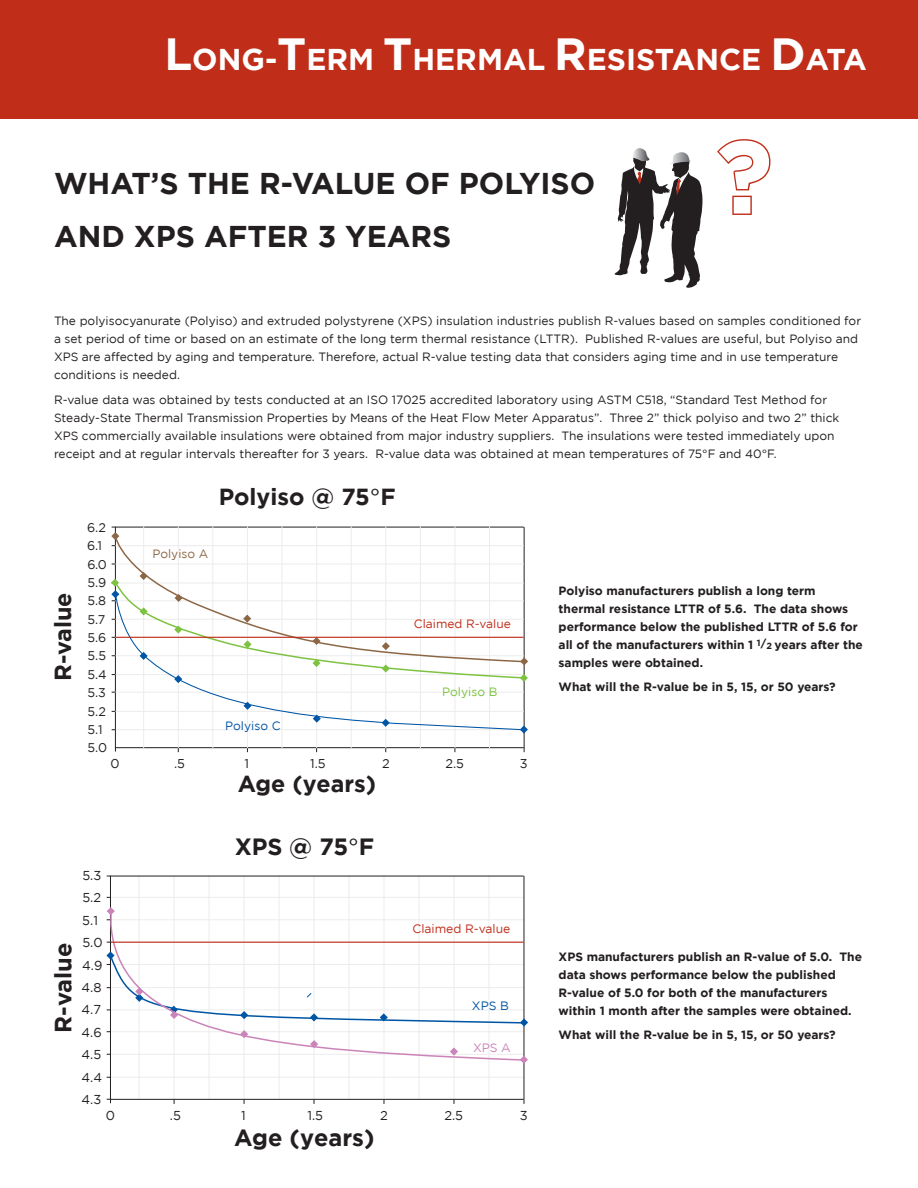
<style>
.page{position:relative;width:918px;height:1188px;background:#fff}
.page>*{position:absolute;margin:0;border:0;box-sizing:border-box;transform-origin:0 0}
.t1{font:700 103.05px "Gotham";color:#fff}
.t2{font:700 30px "Gotham";color:#231f20}
.t3{font:700 30px "Gotham";color:#fff}
.t4{font:700 23.55px "Gotham";color:#231f20}
.t5{font:700 23.25px "Gotham";color:#231f20}
.t6{font:12.9px/22.5px "Gotham";color:#231f20}
.t7{font:12.75px "Gotham";color:#231f20}
.t8{font:12.6px/18.5px "Gotham";color:#231f20}
.t9{font:12.15px "Gotham";color:#c02d19}
.t10{font:12.15px "Gotham";color:#0155a5}
.t11{font:12.15px "Gotham";color:#cb84b9}
.Body_Text{font:12px/18px "Gotham";color:#231f20}
.Body_Text-2{font:700 12px/18px "Gotham";color:#231f20}
.t12{font:12px "Gotham";color:#c02d19}
.t13{font:12px "Gotham";color:#0155a5}
.t14{font:12px "Gotham";color:#7dc241}
.t15{font:12px "Gotham";color:#8c6746}
.s1{font-size:45px}
.s2{font-weight:400}
.s3{font-size:10.5px}
.s4{font-size:9px}
</style>
<div class="page">
<div style="left:0;top:0;width:918px;height:119px;background:#c02d19"></div>
<svg style="left:717px;top:139px;width:54px;height:76px"></svg>
<svg style="left:615px;top:148px;width:88px;height:140px"></svg>
<hr style="left:115px;top:527px;width:409px;height:1px;background:#231f20">
<hr style="left:524px;top:527px;width:1px;height:221px;background:#231f20">
<hr style="left:115px;top:527px;width:1px;height:221px;background:#231f20">
<hr style="left:115px;top:747px;width:409px;height:1px;background:#231f20">
<hr style="left:143px;top:526px;width:1px;height:222px;background:#ececee">
<hr style="left:178px;top:526px;width:1px;height:222px;background:#ececee">
<hr style="left:213px;top:526px;width:1px;height:222px;background:#ececee">
<hr style="left:247px;top:526px;width:1px;height:222px;background:#ececee">
<hr style="left:282px;top:526px;width:1px;height:222px;background:#ececee">
<hr style="left:316px;top:526px;width:1px;height:222px;background:#ececee">
<hr style="left:351px;top:526px;width:1px;height:222px;background:#ececee">
<hr style="left:386px;top:526px;width:1px;height:222px;background:#ececee">
<hr style="left:420px;top:526px;width:1px;height:222px;background:#ececee">
<hr style="left:455px;top:526px;width:1px;height:222px;background:#ececee">
<hr style="left:489px;top:526px;width:1px;height:222px;background:#ececee">
<svg style="left:521px;top:726px;width:7px;height:8px"></svg>
<svg style="left:114px;top:683px;width:411px;height:48px"></svg>
<svg style="left:111px;top:580px;width:417px;height:103px"></svg>
<svg style="left:111px;top:527px;width:8px;height:19px"></svg>
<svg style="left:114px;top:535px;width:411px;height:128px"></svg>
<hr style="left:116px;top:637px;width:408px;height:1px;background:#c02d19">
<hr style="left:139px;top:875px;width:1px;height:225px;background:#ececee">
<hr style="left:174px;top:875px;width:1px;height:225px;background:#ececee">
<hr style="left:209px;top:875px;width:1px;height:225px;background:#ececee">
<hr style="left:244px;top:875px;width:1px;height:225px;background:#ececee">
<hr style="left:279px;top:875px;width:1px;height:225px;background:#ececee">
<hr style="left:314px;top:875px;width:1px;height:225px;background:#ececee">
<hr style="left:349px;top:875px;width:1px;height:225px;background:#ececee">
<hr style="left:384px;top:875px;width:1px;height:225px;background:#ececee">
<hr style="left:419px;top:875px;width:1px;height:225px;background:#ececee">
<hr style="left:454px;top:875px;width:1px;height:225px;background:#ececee">
<hr style="left:489px;top:875px;width:1px;height:225px;background:#ececee">
<hr style="left:111px;top:1077px;width:413px;height:1px;background:#ececee">
<hr style="left:110px;top:897px;width:414px;height:1px;background:#ececee">
<hr style="left:110px;top:876px;width:414px;height:1px;background:#231f20">
<hr style="left:524px;top:876px;width:1px;height:223px;background:#231f20">
<hr style="left:110px;top:876px;width:1px;height:223px;background:#231f20">
<hr style="left:110px;top:1099px;width:414px;height:1px;background:#231f20">
<svg style="left:108px;top:907px;width:6px;height:3px"></svg>
<svg style="left:106px;top:910px;width:419px;height:41px"></svg>
<svg style="left:106px;top:951px;width:422px;height:113px"></svg>
<hr style="left:111px;top:942px;width:413px;height:1px;background:#c02d19">
<p class="t3" style="left:164px;top:42px;width:704px"><span class="s1">L</span>ONG-<span class="s1">T</span>ERM <span class="s1">T</span>HERMAL <span class="s1">R</span>ESISTANCE <span class="s1">D</span>ATA</p>
<p class="t2" style="left:54px;top:167px;width:543px">WHAT’S THE R-VALUE OF POLYISO</p>
<p class="t2" style="left:54px;top:219px;width:399px">AND XPS AFTER 3 YEARS</p>
<p class="t1" style="left:717px;top:118px;width:58px">?</p>
<p class="Body_Text" style="left:54px;top:311px;width:809px">The polyisocyanurate (Polyiso) and extruded polystyrene (XPS) insulation industries publish R-values based on samples conditioned for a set period of time or based on an estimate of the long term thermal resistance (LTTR). Published R-values are useful, but Polyiso and XPS are affected by aging and temperature. Therefore, actual R-value testing data that considers aging time and in use temperature conditions is needed.</p>
<p class="Body_Text" style="left:54px;top:391px;width:787px">R-value data was obtained by tests conducted at an ISO 17025 accredited laboratory using ASTM C518, “Standard Test Method for Steady-State Thermal Transmission Properties by Means of the Heat Flow Meter Apparatus”. Three 2” thick polyiso and two 2” thick XPS commercially available insulations were obtained from major industry suppliers. The insulations were tested immediately upon receipt and at regular intervals thereafter for 3 years. R-value data was obtained at mean temperatures of 75°F and 40°F.</p>
<p class="t5" style="left:49px;top:681px;width:90px;rotate:-90deg">R-value</p>
<p class="t8" style="left:87px;top:518px;width:22px">6.2<br>6.1<br>6.0<br>5.9<br>5.8<br>5.7<br>5.6<br>5.5<br>5.4<br>5.3<br>5.2<br>5.1<br>5.0</p>
<p class="t5" style="left:219px;top:483px;width:178px">Polyiso @ 75<span class="s2">°</span>F</p>
<p class="t15" style="left:152px;top:548px;width:57px">Polyiso A</p>
<p class="t13" style="left:225px;top:719px;width:57px">Polyiso C</p>
<p class="t12" style="left:414px;top:617px;width:98px">Claimed R-value</p>
<p class="t14" style="left:442px;top:685px;width:57px">Polyiso B</p>
<p class="t7" style="left:111px;top:756px;width:11px">0</p>
<p class="t7" style="left:174px;top:756px;width:12px">.5</p>
<p class="t7" style="left:245px;top:756px;width:6px">1</p>
<p class="t7" style="left:310px;top:756px;width:17px">1.5</p>
<p class="t7" style="left:382px;top:756px;width:9px">2</p>
<p class="t7" style="left:446px;top:756px;width:20px">2.5</p>
<p class="t7" style="left:520px;top:756px;width:9px">3</p>
<p class="t5" style="left:238px;top:770px;width:140px">Age (years)</p>
<p class="t4" style="left:49px;top:1033px;width:91px;rotate:-90deg">R-value</p>
<p class="t6" style="left:82px;top:864px;width:23px">5.3<br>5.2<br>5.1<br>5.0<br>4.9<br>4.8<br>4.7<br>4.6<br>4.5<br>4.4<br>4.3</p>
<p class="t4" style="left:235px;top:833px;width:141px">XPS @ 75<span class="s2">°</span>F</p>
<p class="t9" style="left:412px;top:922px;width:100px">Claimed R-value</p>
<p class="t10" style="left:472px;top:999px;width:38px">XPS B</p>
<p class="t11" style="left:473px;top:1041px;width:39px">XPS A</p>
<p class="t6" style="left:106px;top:1104px;width:11px">0</p>
<p class="t6" style="left:170px;top:1104px;width:13px">.5</p>
<p class="t6" style="left:241px;top:1104px;width:6px">1</p>
<p class="t6" style="left:308px;top:1104px;width:17px">1.5</p>
<p class="t6" style="left:380px;top:1104px;width:9px">2</p>
<p class="t6" style="left:444px;top:1104px;width:20px">2.5</p>
<p class="t6" style="left:520px;top:1104px;width:9px">3</p>
<p class="t4" style="left:234px;top:1124px;width:142px">Age (years)</p>
<p class="Body_Text-2" style="left:559px;top:581px;width:306px">Polyiso manufacturers publish a long term thermal resistance LTTR of 5.6. The data shows performance below the published LTTR of 5.6 for all of the manufacturers within 1 <sup>1</sup><span class="s3">/</span><span class="s4">2</span> years after the samples were obtained.</p>
<p class="Body_Text-2" style="left:559px;top:678px;width:279px">What will the R-value be in 5, 15, or 50 years?</p>
<p class="Body_Text-2" style="left:559px;top:947px;width:305px">XPS manufacturers publish an R-value of 5.0. The data shows performance below the published R-value of 5.0 for both of the manufacturers within 1 month after the samples were obtained.</p>
<p class="Body_Text-2" style="left:559px;top:1026px;width:279px">What will the R-value be in 5, 15, or 50 years?</p>
</div>
